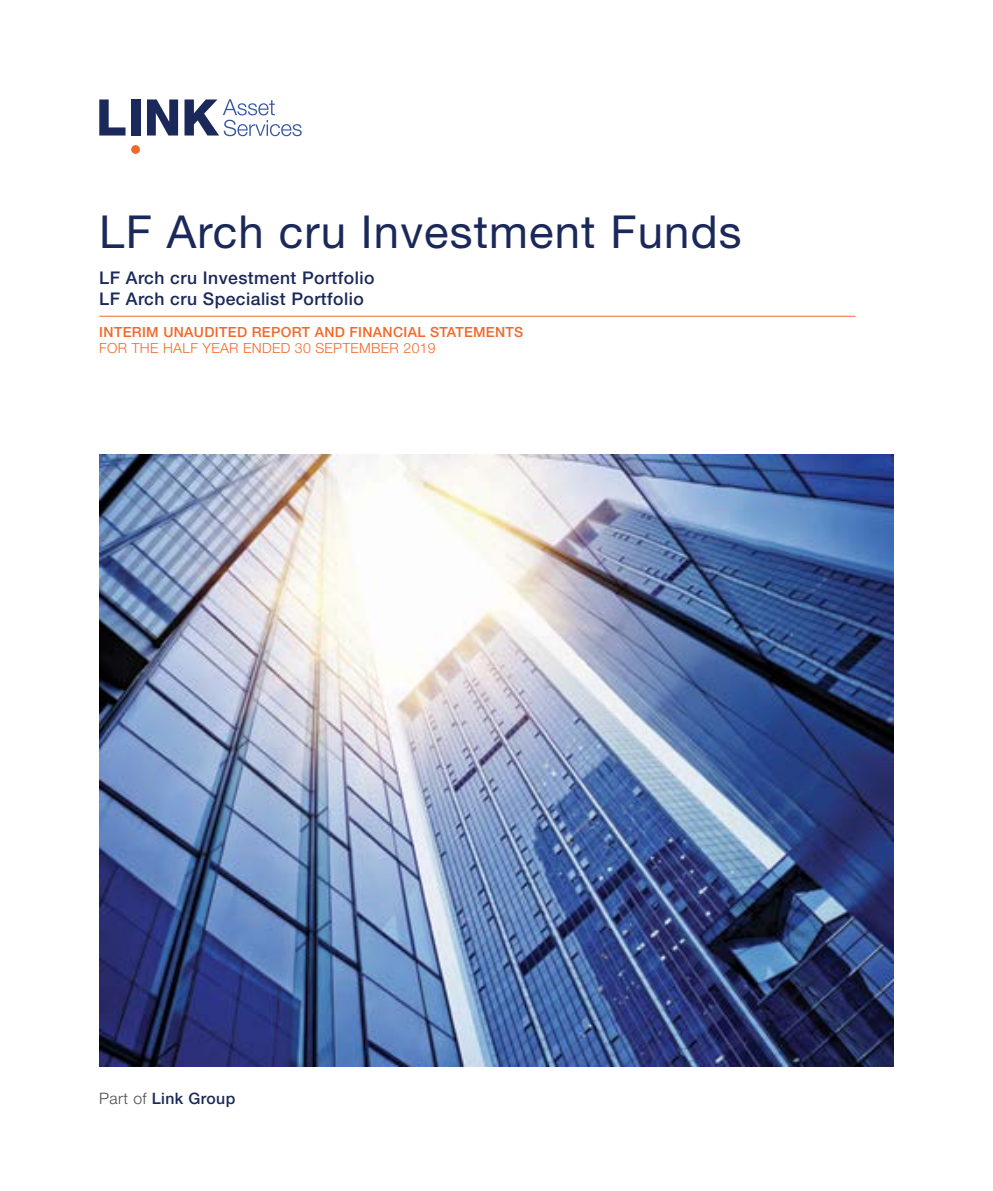
<style>
.page{position:relative;width:993px;height:1191px;background:#fff}
.page>*{position:absolute;margin:0;border:0;box-sizing:border-box;transform-origin:0 0}
.t1{font:45.5px "Helvetica Neue";letter-spacing:.025em;color:#1b295a}
.t2{font:500 17.5px/21px "Helvetica Neue";letter-spacing:.025em;color:#1b295a}
.t3{font:500 15.75px "Helvetica Neue";letter-spacing:.025em;color:#1b295a}
.t4{font:500 14px "Helvetica Neue";letter-spacing:.025em;color:#f26829}
.t5{font:300 14px "Helvetica Neue";letter-spacing:.025em;color:#f26829}
.s1{font-weight:300;color:#4d4d4f}
</style>
<div class="page">
<svg style="left:99px;top:99px;width:26px;height:36px"></svg>
<div style="left:131px;top:99px;width:9px;height:36px;background:#1b295a"></div>
<svg style="left:147px;top:99px;width:31px;height:36px"></svg>
<div style="left:131px;top:145px;width:9px;height:9px;background:#f26829;border-radius:50%"></div>
<svg style="left:184px;top:99px;width:117px;height:37px"></svg>
<img style="left:99px;top:455px;width:794px;height:612px">
<hr style="left:99px;top:316px;width:756px;height:1px;background:#f26829">
<h1 class="t1" style="left:99px;top:205px;width:643px">LF Arch cru Investment Funds</h1>
<p class="t2" style="left:99px;top:267px;width:276px">LF Arch cru Investment Portfolio<br>LF Arch cru Specialist Portfolio</p>
<p class="t4" style="left:99px;top:323px;width:425px">INTERIM UNAUDITED REPORT AND FINANCIAL STATEMENTS</p>
<p class="t5" style="left:99px;top:340px;width:338px">FOR THE HALF YEAR ENDED 30 SEPTEMBER 2019</p>
<p class="t3" style="left:99px;top:1089px;width:137px"><span class="s1">Part of</span> Link Group</p>
</div>
